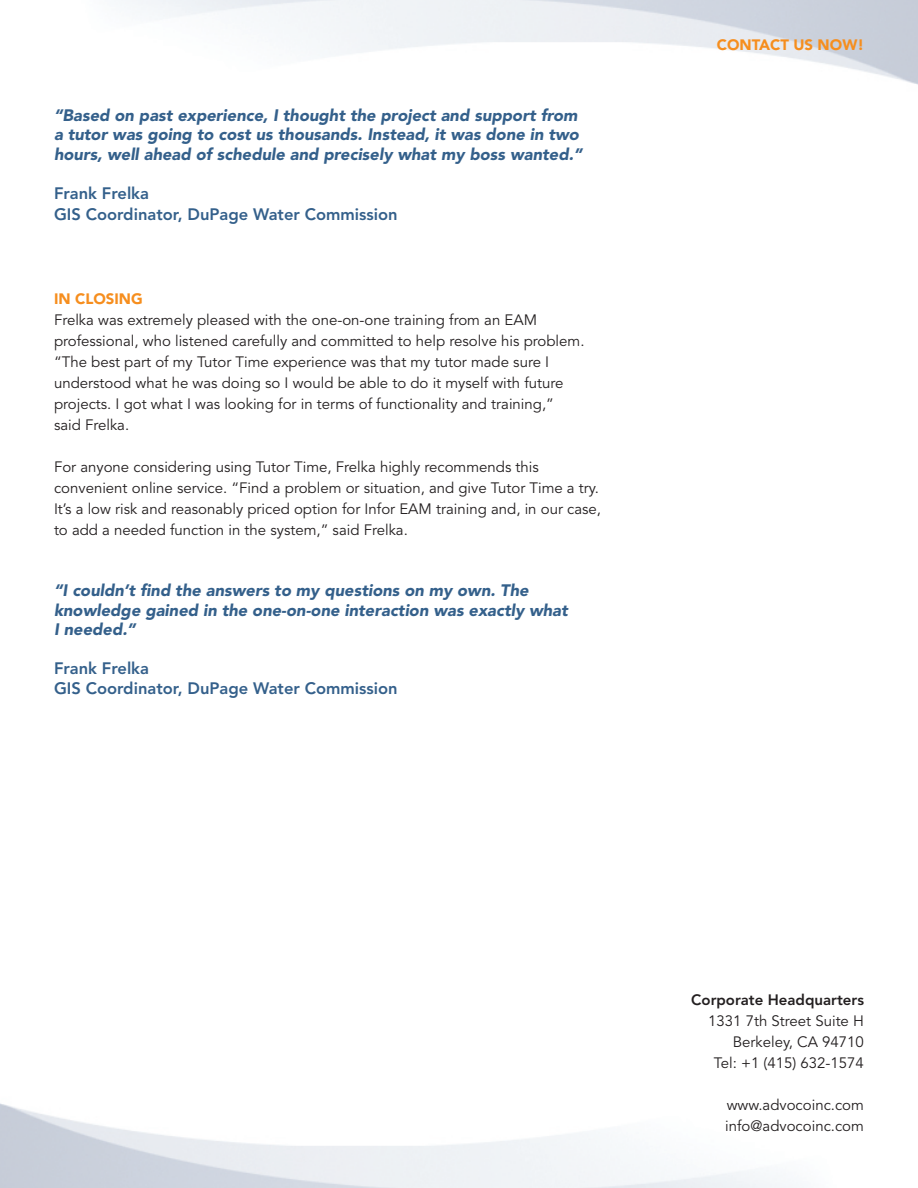
<style>
.page{position:relative;width:918px;height:1188px;background:#fff}
.page>*{position:absolute;margin:0;border:0;box-sizing:border-box;transform-origin:0 0}
.t1{font:italic 900 16.5px/19.5px "Avenir";color:#34608b}
.t2{font:800 16.5px/21px "Avenir";color:#34608b}
.t3{font:15px/21px "Avenir";color:#231f20}
.t4{font:900 15px "Avenir";color:#f68e1e}
.t5{font:800 15px "Avenir";color:#231f20}
</style>
<div class="page">
<p class="t1" style="left:54px;top:105px;width:530px">“Based on past experience, I thought the project and support from a tutor was going to cost us thousands. Instead, it was done in two hours, well ahead of schedule and precisely what my boss wanted.”</p>
<p class="t2" style="left:54px;top:182px;width:345px">Frank Frelka<br>GIS Coordinator, DuPage Water Commission</p>
<p class="t4" style="left:54px;top:289px;width:90px">IN CLOSING</p>
<p class="t3" style="left:54px;top:309px;width:532px">Frelka was extremely pleased with the one-on-one training from an EAM professional, who listened carefully and committed to help resolve his problem. “The best part of my Tutor Time experience was that my tutor made sure I understood what he was doing so I would be able to do it myself with future projects. I got what I was looking for in terms of functionality and training,” said Frelka.</p>
<p class="t3" style="left:54px;top:456px;width:549px">For anyone considering using Tutor Time, Frelka highly recommends this convenient online service. “Find a problem or situation, and give Tutor Time a try.<br>It’s a low risk and reasonably priced option for Infor EAM training and, in our case, to add a needed function in the system,” said Frelka.</p>
<p class="t1" style="left:54px;top:580px;width:515px">“I couldn’t find the answers to my questions on my own. The knowledge gained in the one-on-one interaction was exactly what<br>I needed.”</p>
<p class="t2" style="left:54px;top:659px;width:345px;line-height:19.5px">Frank Frelka<br>GIS Coordinator, DuPage Water Commission</p>
<p class="t4" style="left:717px;top:36px;width:149px">CONTACT US NOW!</p>
<p class="t5" style="left:691px;top:991px;width:174px">Corporate Headquarters</p>
<p class="t3" style="left:708px;top:1011px;width:157px;text-align:right">1331 7th Street Suite H<br>Berkeley, CA 94710<br>Tel: +1 (415) 632-1574</p>
<p class="t3" style="left:725px;top:1095px;width:140px">www.advocoinc.com info@advocoinc.com</p>
</div>
